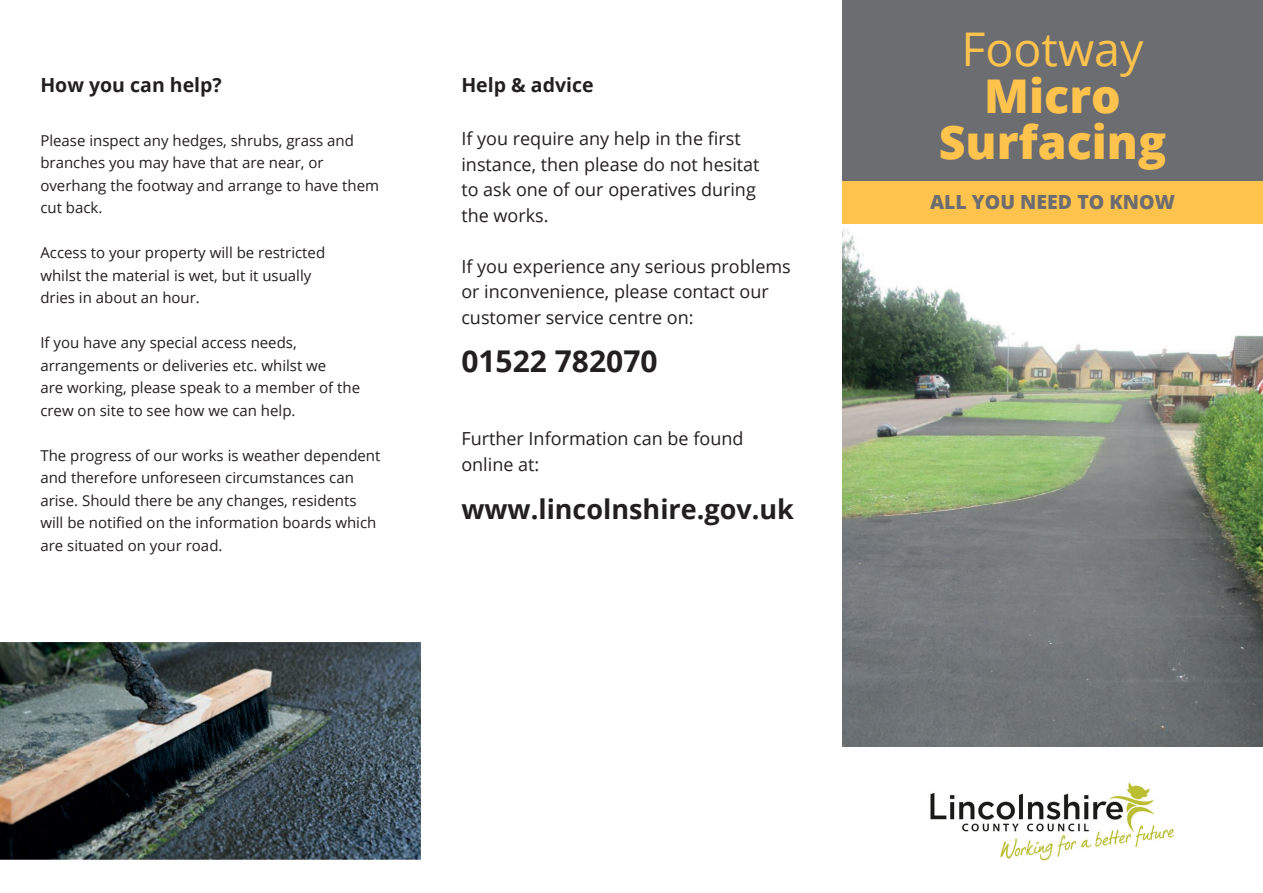
<style>
.page{position:relative;width:1263px;height:893px;background:#fff}
.page>*{position:absolute;margin:0;border:0;box-sizing:border-box;transform-origin:0 0}
.t1{font:800 46.5px "Open Sans";color:#fec34d}
.t2{font:46.5px "Open Sans";color:#fec34d}
.t3{font:700 30px "Open Sans";color:#231f20}
.t4{font:700 27px "Open Sans";color:#231f20}
.t5{font:700 19.5px "Open Sans";color:#231f20}
.t6{font:800 19.5px "Open Sans";color:#6c6d70}
.t7{font:18px/25.5px "Open Sans";color:#231f20}
.t8{font:15px/22.5px "Open Sans";color:#231f20}
</style>
<div class="page">
<img style="left:0;top:642px;width:421px;height:218px">
<img style="left:842px;top:223px;width:421px;height:523px">
<img style="left:930px;top:782px;width:244px;height:78px">
<div style="left:842px;top:0;width:421px;height:181px;background:#6c6d70"></div>
<div style="left:842px;top:181px;width:421px;height:42px;background:#fec34d"></div>
<p class="t5" style="left:40px;top:71px;width:183px">How you can help?</p>
<p class="t8" style="left:40px;top:129px;width:340px">Please inspect any hedges, shrubs, grass and branches you may have that are near, or overhang the footway and arrange to have them cut back.</p>
<p class="t8" style="left:40px;top:241px;width:286px">Access to your property will be restricted</p>
<p class="t8" style="left:40px;top:264px;width:273px">whilst the material is wet, but it usually</p>
<p class="t8" style="left:40px;top:286px;width:161px">dries in about an hour.</p>
<p class="t8" style="left:40px;top:331px;width:287px">If you have any special access needs, arrangements or deliveries etc. whilst we</p>
<p class="t8" style="left:40px;top:376px;width:321px">are working, please speak to a member of the crew on site to see how we can help.</p>
<p class="t8" style="left:40px;top:444px;width:342px">The progress of our works is weather dependent and therefore unforeseen circumstances can arise. Should there be any changes, residents will be notified on the information boards which are situated on your road.</p>
<p class="t5" style="left:461px;top:71px;width:134px">Help &amp; advice</p>
<p class="t7" style="left:461px;top:125px;width:300px">If you require any help in the first instance, then please do not hesitat</p>
<p class="t7" style="left:461px;top:176px;width:296px">to ask one of our operatives during the works.</p>
<p class="t7" style="left:461px;top:253px;width:331px">If you experience any serious problems or inconvenience, please contact our customer service centre on:</p>
<p class="t3" style="left:461px;top:340px;width:198px">01522 782070</p>
<p class="t7" style="left:461px;top:425px;width:284px">Further Information can be found</p>
<p class="t7" style="left:461px;top:451px;width:80px">online at:</p>
<p class="t4" style="left:461px;top:490px;width:334px">www.lincolnshire.gov.uk</p>
<p class="t2" style="left:961px;top:17px;width:184px">Footway</p>
<p class="t1" style="left:984px;top:60px;width:138px">Micro</p>
<p class="t1" style="left:939px;top:107px;width:229px">Surfacing</p>
<p class="t6" style="left:930px;top:187px;width:246px">ALL YOU NEED TO KNOW</p>
</div>
